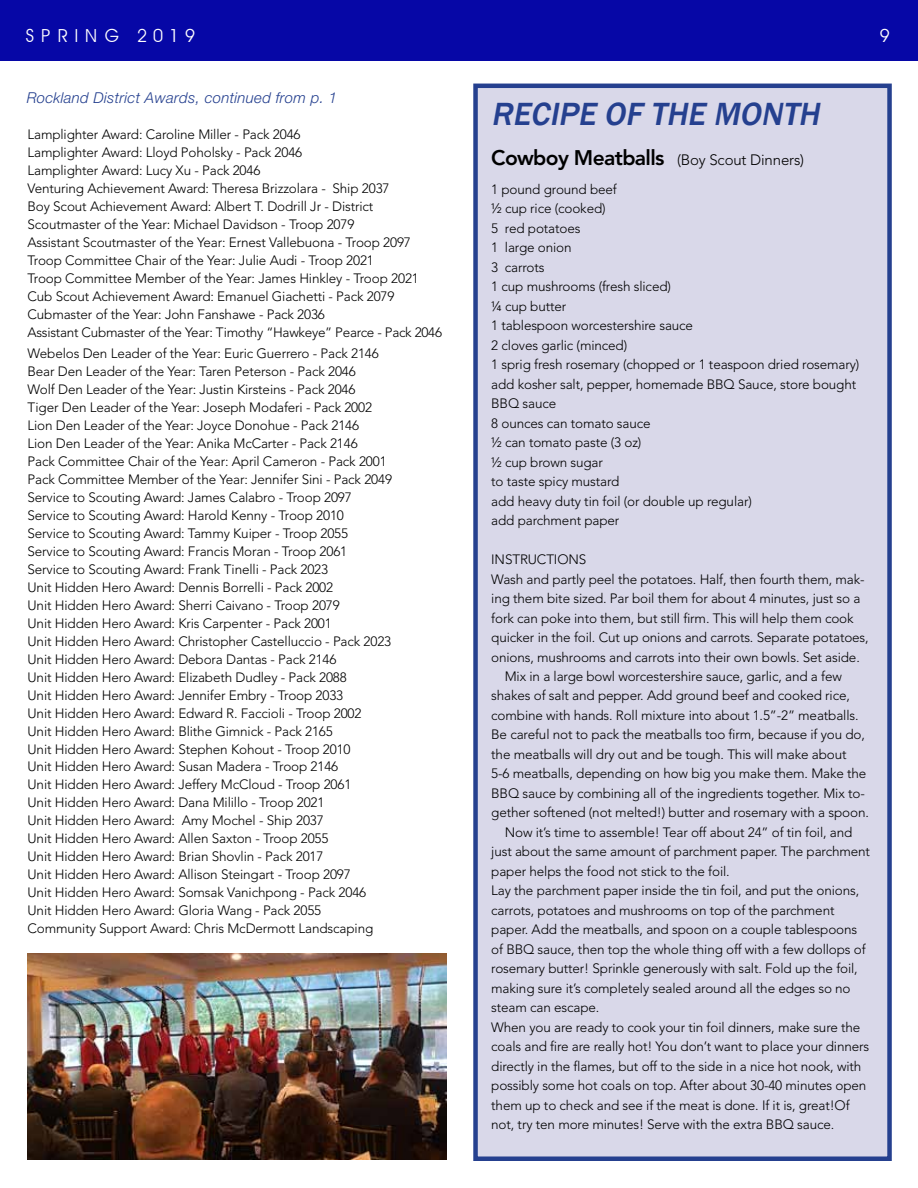
<style>
.page{position:relative;width:918px;height:1188px;background:#fff}
.page>*{position:absolute;margin:0;border:0;box-sizing:border-box;transform-origin:0 0}
.t1{font:italic 500 33px "Franklin Gothic";color:#25408f}
.t2{font:18px "Avant Garde";letter-spacing:.34em;color:#fff}
.t3{font:italic 300 15px "Helvetica Neue LT Std";letter-spacing:.02em;color:#25408f}
.t4{font:300 15px "Avenir";letter-spacing:-.01em;color:#000}
.t5{font:300 13.5px/18px "Avenir";letter-spacing:-.01em;color:#000}
.s1{font-weight:800;font-size:21px}
</style>
<div class="page">
<div style="left:476px;top:86px;width:414px;height:1073px;background:#d9d8e9"></div>
<div style="left:473px;top:84px;width:419px;height:1077px;border:4px solid #25408f"></div>
<img style="left:28px;top:953px;width:418px;height:207px">
<div style="left:0;top:0;width:918px;height:60px;background:#0607a6"></div>
<h2 class="t2" style="left:26px;top:25px;width:171px">SPRING 2019</h2>
<h2 class="t2" style="left:880px;top:25px;width:11px">9</h2>
<p class="t3" style="left:27px;top:88px;width:312px">Rockland District Awards, continued from p. 1</p>
<p class="t5" style="left:28px;top:125px;width:416px">Lamplighter Award: Caroline Miller - Pack 2046<br>Lamplighter Award: Lloyd Poholsky - Pack 2046<br>Lamplighter Award: Lucy Xu - Pack 2046<br>Venturing Achievement Award: Theresa Brizzolara - Ship 2037<br>Boy Scout Achievement Award: Albert T. Dodrill Jr - District Scoutmaster of the Year: Michael Davidson - Troop 2079<br>Assistant Scoutmaster of the Year: Ernest Vallebuona - Troop 2097<br>Troop Committee Chair of the Year: Julie Audi - Troop 2021<br>Troop Committee Member of the Year: James Hinkley - Troop 2021<br>Cub Scout Achievement Award: Emanuel Giachetti - Pack 2079<br>Cubmaster of the Year: John Fanshawe - Pack 2036<br>Assistant Cubmaster of the Year: Timothy “Hawkeye” Pearce - Pack 2046</p>
<p class="t5" style="left:28px;top:344px;width:366px">Webelos Den Leader of the Year: Euric Guerrero - Pack 2146<br>Bear Den Leader of the Year: Taren Peterson - Pack 2046<br>Wolf Den Leader of the Year: Justin Kirsteins - Pack 2046<br>Tiger Den Leader of the Year: Joseph Modaferi - Pack 2002<br>Lion Den Leader of the Year: Joyce Donohue - Pack 2146<br>Lion Den Leader of the Year: Anika McCarter - Pack 2146<br>Pack Committee Chair of the Year: April Cameron - Pack 2001<br>Pack Committee Member of the Year: Jennifer Sini - Pack 2049<br>Service to Scouting Award: James Calabro - Troop 2097<br>Service to Scouting Award: Harold Kenny - Troop 2010<br>Service to Scouting Award: Tammy Kuiper - Troop 2055<br>Service to Scouting Award: Francis Moran - Troop 2061<br>Service to Scouting Award: Frank Tinelli - Pack 2023<br>Unit Hidden Hero Award: Dennis Borrelli - Pack 2002<br>Unit Hidden Hero Award: Sherri Caivano - Troop 2079<br>Unit Hidden Hero Award: Kris Carpenter - Pack 2001<br>Unit Hidden Hero Award: Christopher Castelluccio - Pack 2023<br>Unit Hidden Hero Award: Debora Dantas - Pack 2146<br>Unit Hidden Hero Award: Elizabeth Dudley - Pack 2088<br>Unit Hidden Hero Award: Jennifer Embry - Troop 2033<br>Unit Hidden Hero Award: Edward R. Faccioli - Troop 2002<br>Unit Hidden Hero Award: Blithe Gimnick - Pack 2165<br>Unit Hidden Hero Award: Stephen Kohout - Troop 2010<br>Unit Hidden Hero Award: Susan Madera - Troop 2146<br>Unit Hidden Hero Award: Jeffery McCloud - Troop 2061<br>Unit Hidden Hero Award: Dana Milillo - Troop 2021<br>Unit Hidden Hero Award: Amy Mochel - Ship 2037<br>Unit Hidden Hero Award: Allen Saxton - Troop 2055<br>Unit Hidden Hero Award: Brian Shovlin - Pack 2017<br>Unit Hidden Hero Award: Allison Steingart - Troop 2097<br>Unit Hidden Hero Award: Somsak Vanichpong - Pack 2046<br>Unit Hidden Hero Award: Gloria Wang - Pack 2055<br>Community Support Award: Chris McDermott Landscaping</p>
<h1 class="t1" style="left:491px;top:93px;width:337px">RECIPE OF THE MONTH</h1>
<p class="t4" style="left:491px;top:151px;width:314px"><span class="s1">Cowboy Meatballs</span>   (Boy Scout Dinners)</p>
<p class="t5" style="left:491px;top:179px;width:370px;line-height:19.5px">1 pound ground beef<br>½ cup rice (cooked)<br>5 red potatoes<br>1 large onion<br>3 carrots<br>1 cup mushrooms (fresh sliced)<br>¼ cup butter<br>1 tablespoon worcestershire sauce<br>2 cloves garlic (minced)<br>1 sprig fresh rosemary (chopped or 1 teaspoon dried rosemary) add kosher salt, pepper, homemade BBQ Sauce, store bought<br>BBQ sauce<br>8 ounces can tomato sauce<br>½ can tomato paste (3 oz)<br>½ cup brown sugar<br>to taste spicy mustard<br>add heavy duty tin foil (or double up regular)<br>add parchment paper</p>
<p class="t5" style="left:491px;top:550px;width:97px">INSTRUCTIONS</p>
<p class="t5" style="left:491px;top:570px;width:375px">Wash and partly peel the potatoes. Half, then fourth them, mak-</p>
<p class="t5" style="left:491px;top:589px;width:371px">ing them bite sized. Par boil them for about 4 minutes, just so a</p>
<p class="t5" style="left:491px;top:609px;width:364px">fork can poke into them, but still firm. This will help them cook</p>
<p class="t5" style="left:491px;top:628px;width:379px">quicker in the foil. Cut up onions and carrots. Separate potatoes,</p>
<p class="t5" style="left:491px;top:648px;width:370px">onions, mushrooms and carrots into their own bowls. Set aside.</p>
<p class="t5" style="left:505px;top:667px;width:339px">Mix in a large bowl worcestershire sauce, garlic, and a few</p>
<p class="t5" style="left:491px;top:687px;width:360px">shakes of salt and pepper. Add ground beef and cooked rice,</p>
<p class="t5" style="left:491px;top:706px;width:369px">combine with hands. Roll mixture into about 1.5”-2” meatballs.</p>
<p class="t5" style="left:491px;top:726px;width:375px">Be careful not to pack the meatballs too firm, because if you do,</p>
<p class="t5" style="left:491px;top:745px;width:357px">the meatballs will dry out and be tough. This will make about</p>
<p class="t5" style="left:491px;top:765px;width:377px">5-6 meatballs, depending on how big you make them. Make the</p>
<p class="t5" style="left:491px;top:784px;width:375px">BBQ sauce by combining all of the ingredients together. Mix to-</p>
<p class="t5" style="left:491px;top:804px;width:379px">gether softened (not melted!) butter and rosemary with a spoon.</p>
<p class="t5" style="left:505px;top:823px;width:349px">Now it’s time to assemble! Tear off about 24” of tin foil, and</p>
<p class="t5" style="left:491px;top:843px;width:380px">just about the same amount of parchment paper. The parchment</p>
<p class="t5" style="left:491px;top:862px;width:240px">paper helps the food not stick to the foil.</p>
<p class="t5" style="left:491px;top:882px;width:369px">Lay the parchment paper inside the tin foil, and put the onions,</p>
<p class="t5" style="left:491px;top:901px;width:345px">carrots, potatoes and mushrooms on top of the parchment</p>
<p class="t5" style="left:491px;top:921px;width:367px">paper. Add the meatballs, and spoon on a couple tablespoons</p>
<p class="t5" style="left:491px;top:940px;width:376px">of BBQ sauce, then top the whole thing off with a few dollops of</p>
<p class="t5" style="left:491px;top:960px;width:368px">rosemary butter! Sprinkle generously with salt. Fold up the foil,</p>
<p class="t5" style="left:491px;top:979px;width:361px">making sure it’s completely sealed around all the edges so no</p>
<p class="t5" style="left:491px;top:999px;width:110px">steam can escape.</p>
<p class="t5" style="left:491px;top:1018px;width:371px">When you are ready to cook your tin foil dinners, make sure the</p>
<p class="t5" style="left:491px;top:1038px;width:380px">coals and fire are really hot! You don’t want to place your dinners</p>
<p class="t5" style="left:491px;top:1057px;width:372px">directly in the flames, but off to the side in a nice hot nook, with</p>
<p class="t5" style="left:491px;top:1077px;width:377px">possibly some hot coals on top. After about 30-40 minutes open</p>
<p class="t5" style="left:491px;top:1096px;width:360px">them up to check and see if the meat is done. If it is, great!Of</p>
<p class="t5" style="left:491px;top:1116px;width:345px">not, try ten more minutes! Serve with the extra BBQ sauce.</p>
</div>
